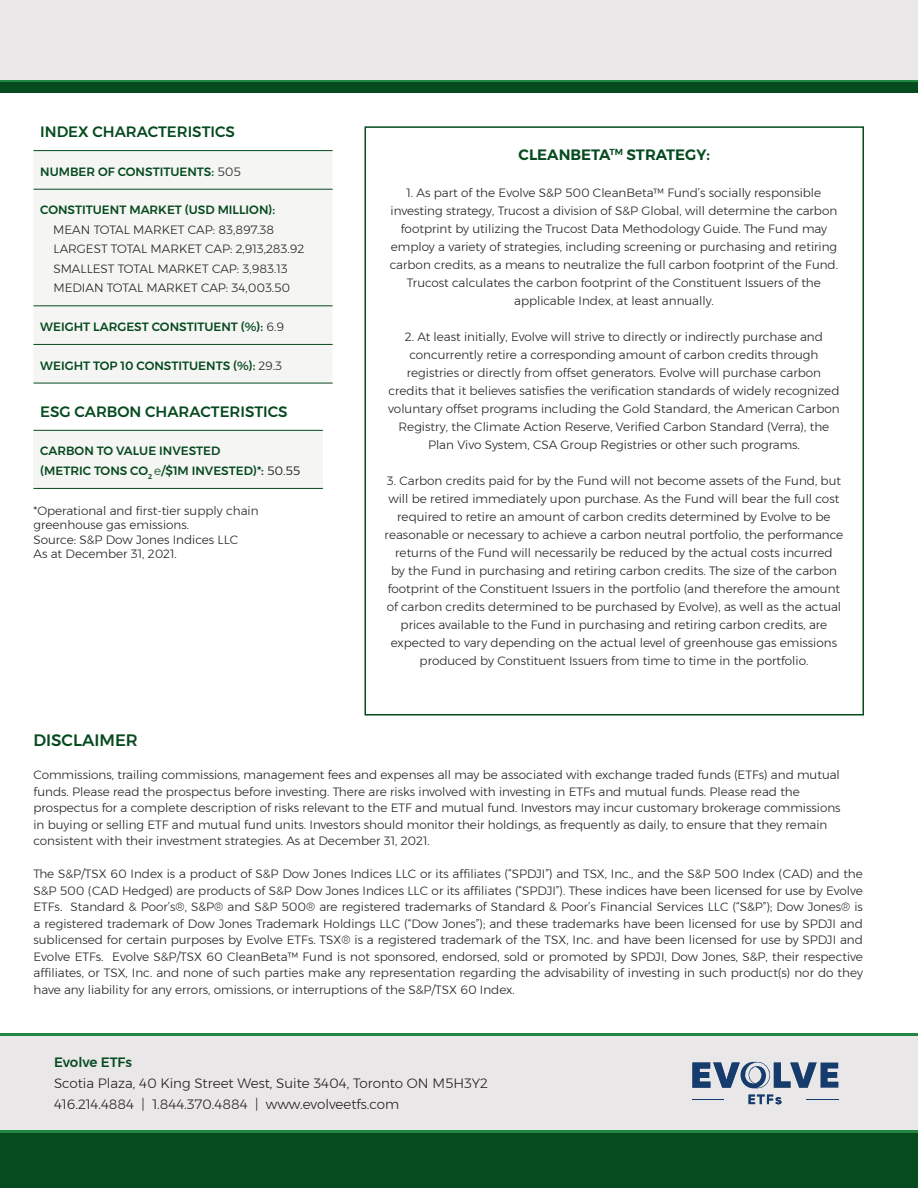
<style>
.page{position:relative;width:918px;height:1188px;background:#fff}
.page>*{position:absolute;margin:0;border:0;box-sizing:border-box;transform-origin:0 0}
.t1{font:500 16.5px "Montserrat";color:#064a1f}
.t2{font:500 15px "Montserrat";color:#064a1f}
.t3{font:600 15px "Montserrat";color:#064a1f}
.t4{font:300 13.5px "Montserrat";color:#231f20}
.t5{font:500 13.5px "Montserrat";color:#064a1f}
.t6{font:300 12px/18px "Montserrat";color:#231f20;text-align:center}
.t7{font:500 12px "Montserrat";color:#064a1f}
.s1{font-weight:300;color:#231f20}
.s2{font-weight:300}
.s3{font-weight:300;color:#060000}
</style>
<div class="page">
<div style="left:0;top:0;width:918px;height:80px;background:#e9e7e8"></div>
<hr style="left:0;top:80px;width:918px;height:3px;background:#208843">
<div style="left:0;top:83px;width:918px;height:10px;background:#064a1f"></div>
<div style="left:364px;top:126px;width:500px;height:590px;border:2px solid #064a1f"></div>
<div style="left:33px;top:151px;width:300px;height:232px;background:#f5f5f3"></div>
<hr style="left:33px;top:150px;width:300px;height:1px;background:#064a1f">
<hr style="left:33px;top:189px;width:300px;height:1px;background:#064a1f">
<hr style="left:33px;top:305px;width:300px;height:1px;background:#064a1f">
<hr style="left:33px;top:344px;width:300px;height:1px;background:#064a1f">
<hr style="left:33px;top:383px;width:300px;height:1px;background:#064a1f">
<div style="left:33px;top:430px;width:290px;height:58px;background:#f5f5f3"></div>
<hr style="left:33px;top:430px;width:290px;height:1px;background:#064a1f">
<hr style="left:33px;top:488px;width:290px;height:1px;background:#064a1f">
<div style="left:0;top:1036px;width:918px;height:94px;background:#e9e7e8"></div>
<hr style="left:0;top:1033px;width:918px;height:3px;background:#208843">
<div style="left:0;top:1132px;width:918px;height:56px;background:#064a1f"></div>
<hr style="left:0;top:1130px;width:918px;height:3px;background:#208843">
<hr style="left:806px;top:1099px;width:32px;height:1px;background:#163c6d">
<hr style="left:692px;top:1099px;width:32px;height:1px;background:#163c6d">
<svg style="left:749px;top:1095px;width:32px;height:9px"></svg>
<svg style="left:692px;top:1062px;width:146px;height:27px"></svg>
<p class="t2" style="left:40px;top:120px;width:196px">INDEX CHARACTERISTICS</p>
<p class="t7" style="left:40px;top:162px;width:202px">NUMBER OF CONSTITUENTS: <span class="s1">505</span></p>
<p class="t7" style="left:40px;top:201px;width:236px">CONSTITUENT MARKET (USD MILLION):</p>
<p class="t6" style="left:53px;top:220px;width:222px">MEAN TOTAL MARKET CAP: 83,897.38</p>
<p class="t6" style="left:53px;top:240px;width:252px">LARGEST TOTAL MARKET CAP: 2,913,283.92</p>
<p class="t6" style="left:53px;top:259px;width:236px">SMALLEST TOTAL MARKET CAP: 3,983.13</p>
<p class="t6" style="left:53px;top:279px;width:238px">MEDIAN TOTAL MARKET CAP: 34,003.50</p>
<p class="t7" style="left:40px;top:317px;width:245px">WEIGHT LARGEST CONSTITUENT (%): <span class="s1">6.9</span></p>
<p class="t7" style="left:40px;top:356px;width:243px">WEIGHT TOP 10 CONSTITUENTS (%): <span class="s1">29.3</span></p>
<p class="t2" style="left:40px;top:400px;width:249px">ESG CARBON CHARACTERISTICS</p>
<p class="t7" style="left:40px;top:442px;width:182px">CARBON TO VALUE INVESTED</p>
<p class="t7" style="left:40px;top:461px;width:262px">(METRIC TONS CO<sub>2</sub> <span class="s2">e</span>/$1M INVESTED)*: <span class="s3">50.55</span></p>
<p class="t6" style="left:33px;top:503px;width:227px;line-height:14.4px;text-align:left">*Operational and first-tier supply chain greenhouse gas emissions.</p>
<p class="t6" style="left:33px;top:530px;width:206px">Source: S&amp;P Dow Jones Indices LLC</p>
<p class="t6" style="left:33px;top:545px;width:145px">As at December 31, 2021.</p>
<p class="t3" style="left:519px;top:143px;width:193px">CLEANBETA<sup>TM</sup> STRATEGY:</p>
<p class="t6" style="left:390px;top:184px;width:450px">1. As part of the Evolve S&amp;P 500 CleanBeta™ Fund’s socially responsible investing strategy, Trucost a division of S&amp;P Global, will determine the carbon footprint by utilizing the Trucost Data Methodology Guide. The Fund may employ a variety of strategies, including screening or purchasing and retiring carbon credits, as a means to neutralize the full carbon footprint of the Fund.<br>Trucost calculates the carbon footprint of the Constituent Issuers of the applicable Index, at least annually.</p>
<p class="t6" style="left:388px;top:328px;width:453px">2. At least initially, Evolve will strive to directly or indirectly purchase and concurrently retire a corresponding amount of carbon credits through registries or directly from offset generators. Evolve will purchase carbon credits that it believes satisfies the verification standards of widely recognized voluntary offset programs including the Gold Standard, the American Carbon Registry, the Climate Action Reserve, Verified Carbon Standard (Verra), the Plan Vivo System, CSA Group Registries or other such programs.</p>
<p class="t6" style="left:385px;top:472px;width:460px">3. Carbon credits paid for by the Fund will not become assets of the Fund, but will be retired immediately upon purchase. As the Fund will bear the full cost required to retire an amount of carbon credits determined by Evolve to be reasonable or necessary to achieve a carbon neutral portfolio, the performance returns of the Fund will necessarily be reduced by the actual costs incurred<br>by the Fund in purchasing and retiring carbon credits. The size of the carbon footprint of the Constituent Issuers in the portfolio (and therefore the amount of carbon credits determined to be purchased by Evolve), as well as the actual prices available to the Fund in purchasing and retiring carbon credits, are expected to vary depending on the actual level of greenhouse gas emissions produced by Constituent Issuers from time to time in the portfolio.</p>
<p class="t1" style="left:33px;top:727px;width:106px">DISCLAIMER</p>
<p class="t6" style="left:33px;top:766px;width:808px">Commissions, trailing commissions, management fees and expenses all may be associated with exchange traded funds (ETFs) and mutual</p>
<p class="t6" style="left:33px;top:782px;width:768px">funds. Please read the prospectus before investing. There are risks involved with investing in ETFs and mutual funds. Please read the</p>
<p class="t6" style="left:33px;top:799px;width:809px">prospectus for a complete description of risks relevant to the ETF and mutual fund. Investors may incur customary brokerage commissions</p>
<p class="t6" style="left:33px;top:815px;width:795px">in buying or selling ETF and mutual fund units. Investors should monitor their holdings, as frequently as daily, to ensure that they remain</p>
<p class="t6" style="left:33px;top:832px;width:398px">consistent with their investment strategies. As at December 31, 2021.</p>
<p class="t6" style="left:33px;top:865px;width:831px;line-height:16.5px;text-align:justify">The S&amp;P/TSX 60 Index is a product of S&amp;P Dow Jones Indices LLC or its affiliates (“SPDJI”) and TSX, Inc., and the S&amp;P 500 Index (CAD) and the S&amp;P 500 (CAD Hedged) are products of S&amp;P Dow Jones Indices LLC or its affiliates (“SPDJI”). These indices have been licensed for use by Evolve ETFs. Standard &amp; Poor’s®, S&amp;P® and S&amp;P 500® are registered trademarks of Standard &amp; Poor’s Financial Services LLC (“S&amp;P”); Dow Jones® is a registered trademark of Dow Jones Trademark Holdings LLC (“Dow Jones”); and these trademarks have been licensed for use by SPDJI and sublicensed for certain purposes by Evolve ETFs. TSX® is a registered trademark of the TSX, Inc. and have been licensed for use by SPDJI and Evolve ETFs. Evolve S&amp;P/TSX 60 CleanBeta™ Fund is not sponsored, endorsed, sold or promoted by SPDJI, Dow Jones, S&amp;P, their respective affiliates, or TSX, Inc. and none of such parties make any representation regarding the advisability of investing in such product(s) nor do they have any liability for any errors, omissions, or interruptions of the S&amp;P/TSX 60 Index.</p>
<p class="t5" style="left:54px;top:1052px;width:80px">Evolve ETFs</p>
<p class="t4" style="left:54px;top:1074px;width:436px">Scotia Plaza, 40 King Street West, Suite 3404, Toronto ON M5H3Y2</p>
<p class="t4" style="left:54px;top:1095px;width:347px">416.214.4884 | 1.844.370.4884 | www.evolveetfs.com</p>
</div>
